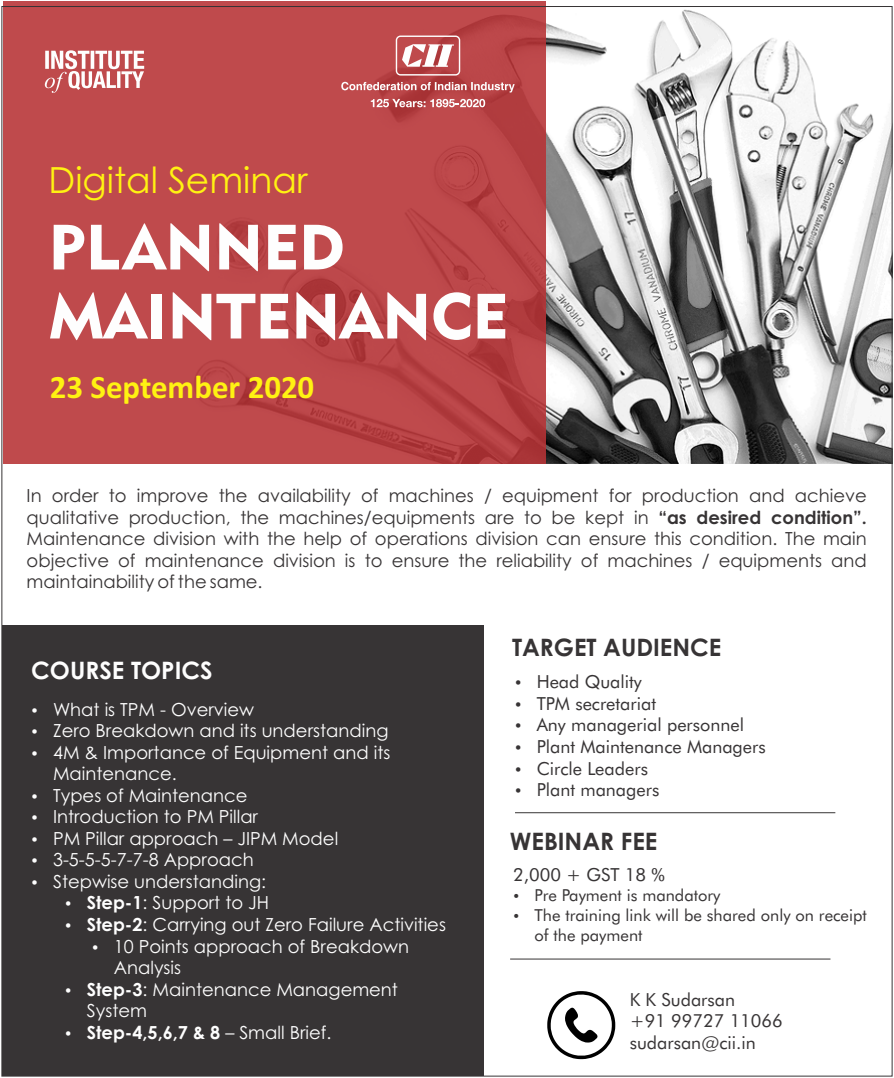
<style>
.page{position:relative;width:894px;height:1078px;background:#fff}
.page>*{position:absolute;margin:0;border:0;box-sizing:border-box;transform-origin:0 0}
.t1{font:63px/69px "Geometric 415 BT Black A";color:#fefefe}
.t2{font:36px "Century Gothic";color:#fff212}
.t3{font:700 32.85px "Calibri";color:#fff212}
.t4{font:700 24px "Century Gothic";color:#373435}
.t5{font:700 24px "Century Gothic";color:#fefefe}
.t6{font:18px/21.6px "Century Gothic";color:#373435;text-align:justify}
.t7{font:18px "Century Gothic";color:#fefefe}
.t8{font:18px/21.6px "Futura BT";color:#373435}
.t9{font:700 18px "Century Gothic";color:#fefefe}
.t10{font:16.5px/19.8px "Futura BT";color:#373435}
.s1{font-weight:700}
.s2{font-weight:400}
</style>
<div class="page">
<img style="left:546px;top:9px;width:344px;height:455px">
<div style="left:3px;top:2px;width:543px;height:462px;background:#b73336;opacity:.89"></div>
<svg style="left:396px;top:36px;width:64px;height:40px"></svg>
<svg style="left:371px;top:99px;width:114px;height:8px"></svg>
<svg style="left:341px;top:82px;width:174px;height:11px;background:#ca797b"></svg>
<svg style="left:45px;top:50px;width:99px;height:43px"></svg>
<div style="left:2px;top:625px;width:481px;height:451px;background:#373435"></div>
<hr style="left:515px;top:812px;width:320px;height:1px;background:#373435">
<hr style="left:510px;top:958px;width:320px;height:1px;background:#373435">
<svg style="left:547px;top:991px;width:68px;height:68px"></svg>
<h2 class="t2" style="left:49px;top:165px;width:261px">Digital Seminar</h2>
<h1 class="t1" style="left:49px;top:218px;width:461px">PLANNED<br>MAINTENANCE</h1>
<h3 class="t3" style="left:50px;top:373px;width:266px">23 September 2020</h3>
<p class="t6" style="left:27px;top:486px;width:842px">In order to improve the availability of machines / equipment for production and achieve qualitative production, the machines/equipments are to be kept in <span class="s1">“as desired condition”.<br></span>Maintenance division with the help of operations division can ensure this condition. The main objective of maintenance division is to ensure the reliability of machines / equipments and maintainability of the same.</p>
<h3 class="t5" style="left:31px;top:660px;width:183px">COURSE TOPICS</h3>
<p class="t7" style="left:53px;top:702px;width:202px">What is TPM - Overview</p>
<p class="t7" style="left:53px;top:724px;width:337px">Zero Breakdown and its understanding</p>
<p class="t7" style="left:53px;top:745px;width:339px">4M &amp; Importance of Equipment and its</p>
<p class="t7" style="left:53px;top:766px;width:125px">Maintenance.</p>
<p class="t7" style="left:53px;top:788px;width:196px">Types of Maintenance</p>
<p class="t7" style="left:53px;top:809px;width:206px">Introduction to PM Pillar</p>
<p class="t7" style="left:53px;top:831px;width:287px">PM Pillar approach – JIPM Model</p>
<p class="t7" style="left:53px;top:852px;width:202px">3-5-5-5-7-7-8 Approach</p>
<p class="t7" style="left:53px;top:874px;width:215px">Stepwise understanding:</p>
<p class="t7" style="left:87px;top:895px;width:184px"><span class="s1">Step-1</span>: Support to JH</p>
<p class="t7" style="left:87px;top:917px;width:361px"><span class="s1">Step-2</span>: Carrying out Zero Failure Activities</p>
<p class="t7" style="left:114px;top:939px;width:297px">10 Points approach of Breakdown</p>
<p class="t7" style="left:114px;top:960px;width:69px">Analysis</p>
<p class="t7" style="left:87px;top:982px;width:313px"><span class="s1">Step-3</span>: Maintenance Management</p>
<p class="t7" style="left:87px;top:1003px;width:62px">System</p>
<p class="t9" style="left:87px;top:1025px;width:246px">Step-4,5,6,7 &amp; 8 <span class="s2">– Small Brief.</span></p>
<h3 class="t4" style="left:512px;top:637px;width:211px">TARGET AUDIENCE</h3>
<p class="t8" style="left:537px;top:672px;width:231px">Head Quality<br>TPM secretariat<br>Any managerial personnel<br>Plant Maintenance Managers<br>Circle Leaders<br>Plant managers</p>
<h3 class="t4" style="left:510px;top:832px;width:149px">WEBINAR FEE</h3>
<p class="t8" style="left:513px;top:865px;width:153px">2,000 + GST 18 %</p>
<p class="t10" style="left:534px;top:886px;width:334px">Pre Payment is mandatory<br>The training link will be shared only on receipt of the payment</p>
<p class="t8" style="left:630px;top:990px;width:155px">K K Sudarsan<br>+91 99727 11066 sudarsan@cii.in</p>
</div>
